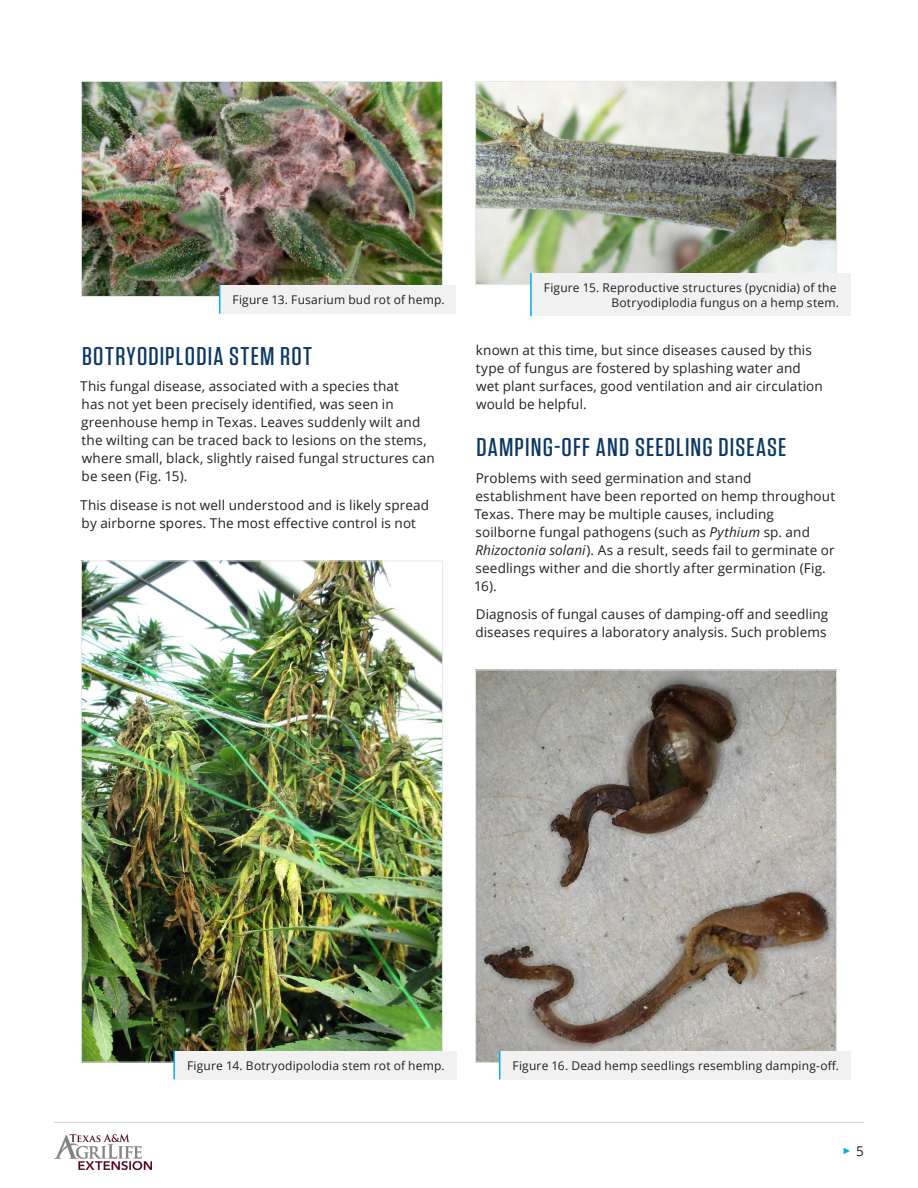
<style>
.page{position:relative;width:918px;height:1188px;background:#fff}
.page>*{position:absolute;margin:0;border:0;box-sizing:border-box;transform-origin:0 0}
.heading1{font:500 25.65px "Tungsten";letter-spacing:.04em;color:#0c3964;scale:1.11 1}
.Body{font:13.5px/18px "Open Sans";letter-spacing:.01em;color:#231f20}
.Image_Captions{font:12px/14.4px "Open Sans";letter-spacing:.015em;color:#231f20;text-align:right}
.t1{font:9px "Arial";color:#00aeef}
.s1{font-style:italic}
.s2{font-family:"Open Sans";font-size:13.5px;color:#231f20}
</style>
<div class="page">
<hr style="left:54px;top:1122px;width:810px;height:1px;background:#d1d2d4">
<img style="left:54px;top:1134px;width:97px;height:36px">
<img style="left:83px;top:83px;width:358px;height:212px">
<div style="left:81px;top:81px;width:362px;height:216px;border:1px solid #e5e8e7"></div>
<div style="left:220px;top:285px;width:236px;height:29px;background:#f1f1f1"></div>
<svg style="left:219px;top:285px;width:1px;height:29px"></svg>
<img style="left:477px;top:83px;width:358px;height:200px">
<div style="left:475px;top:81px;width:362px;height:204px;border:1px solid #e5e8e7"></div>
<div style="left:531px;top:273px;width:319px;height:43px;background:#f1f1f1"></div>
<hr style="left:530px;top:273px;width:2px;height:43px;background:#00aeef">
<img style="left:83px;top:563px;width:358px;height:497px">
<div style="left:174px;top:1051px;width:282px;height:28px;background:#f1f1f1"></div>
<hr style="left:173px;top:1051px;width:2px;height:28px;background:#00aeef">
<img style="left:477px;top:672px;width:358px;height:389px">
<div style="left:500px;top:1051px;width:350px;height:28px;background:#f1f1f1"></div>
<svg style="left:499px;top:1051px;width:1px;height:28px"></svg>
<p class="Image_Captions" style="left:233px;top:292px;width:214px">Figure 13. Fusarium bud rot of hemp.</p>
<h1 class="heading1" style="left:82px;top:342px;width:209px">BOTRYODIPLODIA STEM ROT</h1>
<p class="Body" style="left:80px;top:376px;width:356px">This fungal disease, associated with a species that<br>has not yet been precisely identified, was seen in greenhouse hemp in Texas. Leaves suddenly wilt and the wilting can be traced back to lesions on the stems, where small, black, slightly raised fungal structures can be seen (Fig. 15).</p>
<p class="Body" style="left:80px;top:495px;width:350px">This disease is not well understood and is likely spread by airborne spores. The most effective control is not</p>
<p class="Image_Captions" style="left:544px;top:280px;width:297px">Figure 15. Reproductive structures (pycnidia) of the<br>Botryodiplodia fungus on a hemp stem.</p>
<p class="Body" style="left:476px;top:341px;width:349px">known at this time, but since diseases caused by this type of fungus are fostered by splashing water and wet plant surfaces, good ventilation and air circulation would be helpful.</p>
<h1 class="heading1" style="left:476px;top:434px;width:281px">DAMPING-OFF AND SEEDLING DISEASE</h1>
<p class="Body" style="left:474px;top:468px;width:363px">Problems with seed germination and stand establishment have been reported on hemp throughout Texas. There may be multiple causes, including soilborne fungal pathogens (such as <span class="s1">Pythium</span> sp. and <span class="s1">Rhizoctonia solani</span>). As a result, seeds fail to germinate or seedlings wither and die shortly after germination (Fig.<br>16).</p>
<p class="Body" style="left:475px;top:605px;width:354px">Diagnosis of fungal causes of damping-off and seedling diseases requires a laboratory analysis. Such problems</p>
<p class="Image_Captions" style="left:187px;top:1058px;width:259px">Figure 14. Botryodipolodia stem rot of hemp.</p>
<p class="Image_Captions" style="left:513px;top:1058px;width:328px">Figure 16. Dead hemp seedlings resembling damping-off.</p>
<p class="t1" style="left:843px;top:1145px;width:23px">► <span class="s2">5</span></p>
</div>
